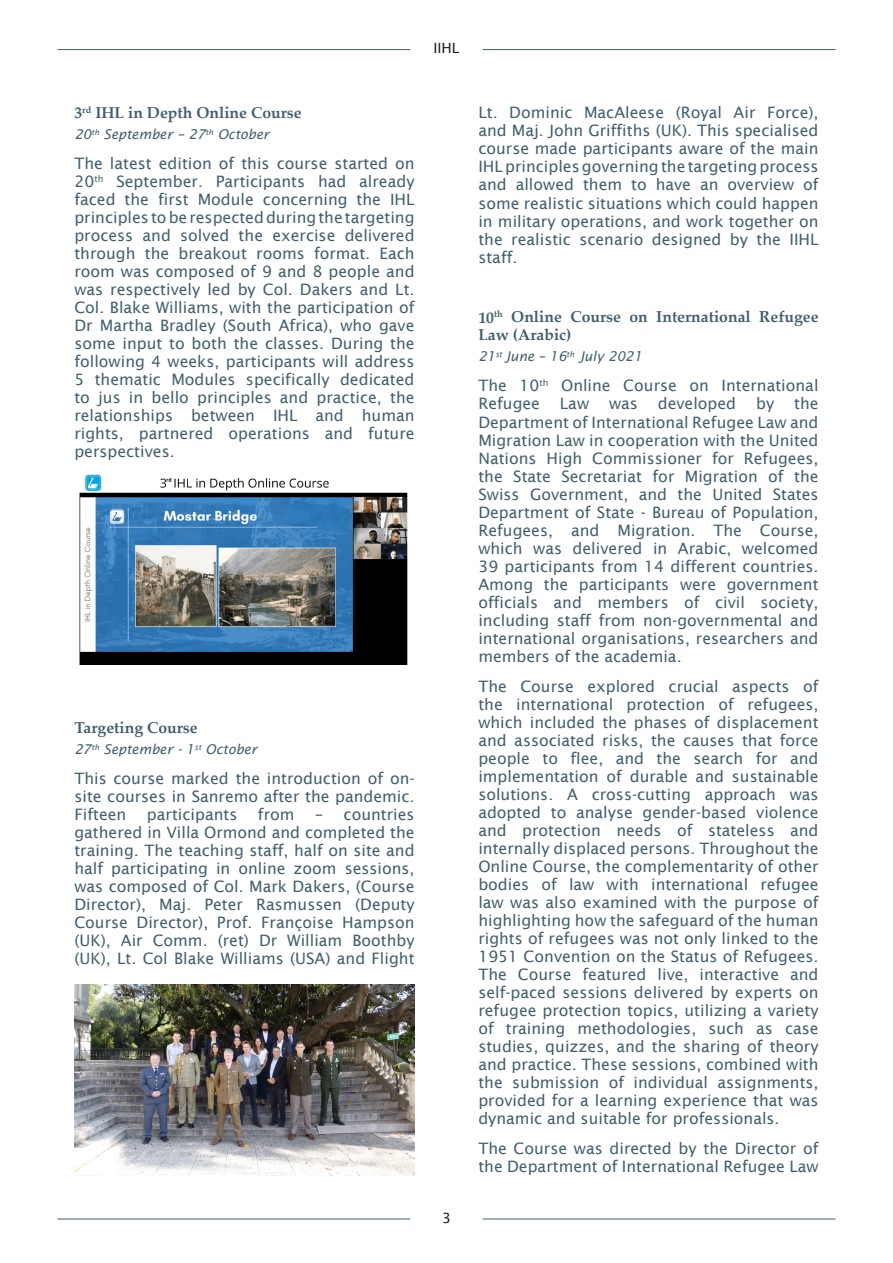
<style>
.page{position:relative;width:893px;height:1263px;background:#fff}
.page>*{position:absolute;margin:0;border:0;box-sizing:border-box;transform-origin:0 0}
.t1{font:15.75px/18px "Lucida Sans";color:#42606e;text-align:justify}
.t2{font:700 15.75px/18px "Palatino Linotype";color:#42606e}
.t3{font:14.1px "Lucida Sans";color:#231f20}
.t4{font:italic 13.5px "Lucida Sans";color:#42606e}
</style>
<div class="page">
<hr style="left:483px;top:1218px;width:353px;height:1px;background:#42606e">
<hr style="left:57px;top:1218px;width:353px;height:1px;background:#42606e">
<img style="left:79px;top:474px;width:329px;height:190px">
<img style="left:74px;top:984px;width:341px;height:191px">
<hr style="left:483px;top:49px;width:353px;height:1px;background:#42606e">
<hr style="left:57px;top:49px;width:353px;height:1px;background:#42606e">
<p class="t3" style="left:433px;top:40px;width:28px">IIHL</p>
<p class="t2" style="left:74px;top:103px;width:229px">3<sup>rd</sup> IHL in Depth Online Course</p>
<p class="t4" style="left:74px;top:126px;width:197px">20<sup>th</sup> September – 27<sup>th</sup> October</p>
<p class="t1" style="left:74px;top:154px;width:342px">The latest edition of this course started on 20<sup>th</sup> September. Participants had already faced the first Module concerning the IHL principles to be respected during the targeting process and solved the exercise delivered through the breakout rooms format. Each room was composed of 9 and 8 people and was respectively led by Col. Dakers and Lt.<br>Col. Blake Williams, with the participation of Dr Martha Bradley (South Africa), who gave some input to both the classes. During the following 4 weeks, participants will address 5 thematic Modules specifically dedicated to jus in bello principles and practice, the relationships between IHL and human rights, partnered operations and future perspectives.</p>
<p class="t2" style="left:74px;top:718px;width:125px">Targeting Course</p>
<p class="t4" style="left:74px;top:741px;width:185px">27<sup>th</sup> September - 1<sup>st</sup> October</p>
<p class="t1" style="left:74px;top:769px;width:342px">This course marked the introduction of on&shy;site courses in Sanremo after the pandemic.<br>Fifteen</p>
<p class="t1" style="left:147px;top:805px;width:92px">participants</p>
<p class="t1" style="left:258px;top:805px;width:38px">from</p>
<p class="t1" style="left:74px;top:805px;width:342px;text-indent:241px">– countries gathered in Villa Ormond and completed the training. The teaching staff, half on site and half participating in online zoom sessions, was composed of Col. Mark Dakers, (Course Director), Maj. Peter Rasmussen (Deputy Course Director), Prof. Françoise Hampson (UK), Air Comm. (ret) Dr William Boothby (UK), Lt. Col Blake Williams (USA) and Flight</p>
<p class="t3" style="left:442px;top:1210px;width:10px">3</p>
<p class="t1" style="left:478px;top:104px;width:342px">Lt. Dominic MacAleese (Royal Air Force), and Maj. John Griffiths (UK). This specialised course made participants aware of the main IHL principles governing the targeting process and allowed them to have an overview of some realistic situations which could happen in military operations, and work together on the realistic scenario designed by the IIHL staff.</p>
<p class="t2" style="left:478px;top:308px;width:342px">10<sup>th</sup> Online Course on International Refugee<br>Law (Arabic)</p>
<p class="t4" style="left:478px;top:349px;width:165px">21<sup>st</sup> June – 16<sup>th</sup> July 2021</p>
<p class="t1" style="left:478px;top:377px;width:342px">The 10<sup>th</sup> Online Course on International<br>Refugee</p>
<p class="t1" style="left:478px;top:395px;width:342px;text-indent:316px">the Department of International Refugee Law and Migration Law in cooperation with the United Nations High Commissioner for Refugees, the State Secretariat for Migration of the Swiss Government, and the United States Department of State - Bureau of Population, Refugees, and Migration. The Course, which was delivered in Arabic, welcomed 39 participants from 14 different countries.<br>Among the participants were government officials and members of civil society, including staff from non-governmental and international organisations, researchers and members of the academia.</p>
<p class="t1" style="left:478px;top:677px;width:342px">The Course explored crucial aspects of the international protection of refugees, which included the phases of displacement and associated risks, the causes that force people to flee, and the search for and implementation of durable and sustainable solutions. A cross-cutting approach was adopted to analyse gender-based violence and protection needs of stateless and internally displaced persons. Throughout the Online Course, the complementarity of other bodies of law with international refugee law was also examined with the purpose of highlighting how the safeguard of the human rights of refugees was not only linked to the 1951 Convention on the Status of Refugees.<br>The Course featured live, interactive and self-paced sessions delivered by experts on refugee protection topics, utilizing a variety of training methodologies, such as case studies, quizzes, and the sharing of theory and practice. These sessions, combined with the submission of individual assignments, provided for a learning experience that was dynamic and suitable for professionals.</p>
<p class="t1" style="left:478px;top:1139px;width:342px">The Course was directed by the Director of the Department of International Refugee Law</p>
<p class="t1" style="left:560px;top:395px;width:31px">Law</p>
<p class="t1" style="left:609px;top:395px;width:30px">was</p>
<p class="t1" style="left:658px;top:395px;width:80px">developed</p>
<p class="t1" style="left:756px;top:395px;width:20px">by</p>
</div>
